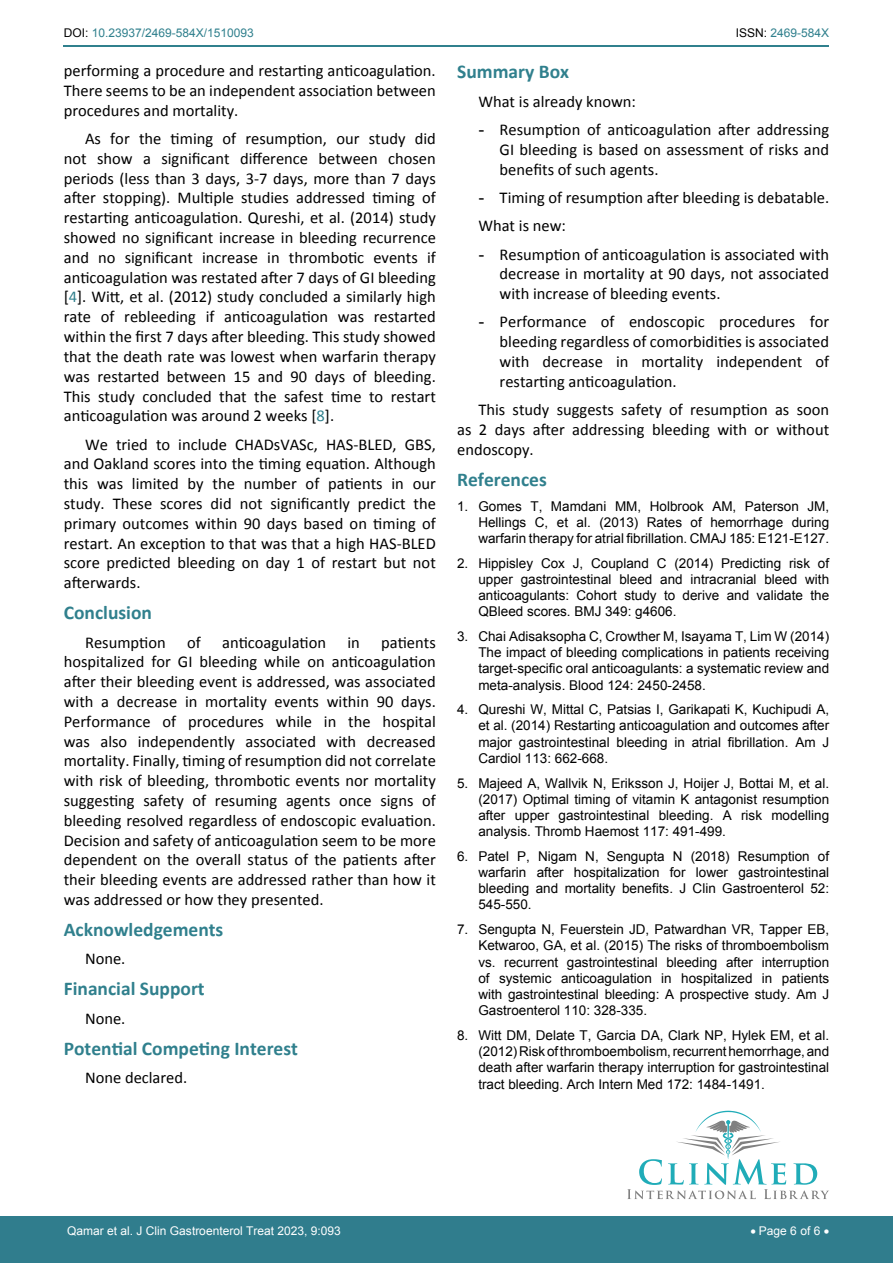
<style>
.page{position:relative;width:893px;height:1263px;background:#fff}
.page>*{position:absolute;margin:0;border:0;box-sizing:border-box;transform-origin:0 0}
.t1{font:700 19.5px "Calibri";color:#30808d}
.t2{font:16.5px/19.8px "Calibri";color:#000;text-align:justify}
.t3{font:13.5px/16.2px "Arial";color:#000;text-align:justify}
.t4{font:12px "Arial";color:#fff}
.t5{font:12px "Arial";color:#30808d}
.s1{color:#000}
.s2{color:#30808d}
.s3{font-family:"Times New Roman";font-size:18px}
</style>
<div class="page">
<hr style="left:64px;top:45px;width:765px;height:2px;background:#30808d">
<div style="left:0;top:1217px;width:893px;height:46px;background:#307d8d"></div>
<svg style="left:627px;top:1111px;width:202px;height:88px"></svg>
<p class="t5" style="left:64px;top:25px;width:192px"><span class="s1">DOI:</span> 10.23937/2469-584X/1510093</p>
<p class="t5" style="left:736px;top:25px;width:95px"><span class="s1">ISSN:</span> 2469-584X</p>
<p class="t2" style="left:64px;top:61px;width:374px">performing a procedure and restarting anticoagulation.<br>There seems to be an independent association between procedures and mortality.</p>
<p class="t2" style="left:64px;top:129px;width:374px;text-indent:21px">As for the timing of resumption, our study did not show a significant difference between chosen periods (less than 3 days, 3-7 days, more than 7 days after stopping). Multiple studies addressed timing of restarting anticoagulation. Qureshi, et al. (2014) study showed no significant increase in bleeding recurrence and no significant increase in thrombotic events if anticoagulation was restated after 7 days of GI bleeding [<span class="s2">4</span>]. Witt, et al. (2012) study concluded a similarly high rate of rebleeding if anticoagulation was restarted within the first 7 days after bleeding. This study showed that the death rate was lowest when warfarin therapy was restarted between 15 and 90 days of bleeding.<br>This study concluded that the safest time to restart anticoagulation was around 2 weeks [<span class="s2">8</span>].</p>
<p class="t2" style="left:64px;top:434px;width:374px;text-indent:21px">We tried to include CHADsVASc, HAS-BLED, GBS, and Oakland scores into the timing equation. Although this was limited by the number of patients in our study. These scores did not significantly predict the primary outcomes within 90 days based on timing of restart. An exception to that was that a high HAS-BLED score predicted bleeding on day 1 of restart but not afterwards.</p>
<p class="t1" style="left:64px;top:600px;width:90px">Conclusion</p>
<p class="t2" style="left:85px;top:632px;width:82px">Resumption</p>
<p class="t2" style="left:187px;top:632px;width:15px">of</p>
<p class="t2" style="left:222px;top:632px;width:105px">anticoagulation</p>
<p class="t2" style="left:347px;top:632px;width:14px">in</p>
<p class="t2" style="left:64px;top:632px;width:374px;text-indent:317px">patients hospitalized for GI bleeding while on anticoagulation after their bleeding event is addressed, was associated with a decrease in mortality events within 90 days.<br>Performance of procedures while in the hospital was also independently associated with decreased mortality. Finally, timing of resumption did not correlate with risk of bleeding, thrombotic events nor mortality suggesting safety of resuming agents once signs of bleeding resolved regardless of endoscopic evaluation.<br>Decision and safety of anticoagulation seem to be more dependent on the overall status of the patients after their bleeding events are addressed rather than how it was addressed or how they presented.</p>
<p class="t1" style="left:64px;top:917px;width:161px">Acknowledgements</p>
<p class="t2" style="left:85px;top:949px;width:42px">None.</p>
<p class="t1" style="left:64px;top:976px;width:142px">Financial Support</p>
<p class="t2" style="left:85px;top:1008px;width:42px">None.</p>
<p class="t1" style="left:64px;top:1036px;width:236px">Potential Competing Interest</p>
<p class="t2" style="left:85px;top:1067px;width:104px">None declared.</p>
<p class="t1" style="left:457px;top:59px;width:113px">Summary Box</p>
<p class="t2" style="left:478px;top:91px;width:159px">What is already known:</p>
<p class="t2" style="left:500px;top:120px;width:331px;text-indent:-21px"><span class="s3">-</span> Resumption of anticoagulation after addressing GI bleeding is based on assessment of risks and benefits of such agents.</p>
<p class="t2" style="left:478px;top:183px;width:352px;line-height:28.3px"><span class="s3">-</span> Timing of resumption after bleeding is debatable.<br>What is new:</p>
<p class="t2" style="left:500px;top:244px;width:331px;text-indent:-21px"><span class="s3">-</span> Resumption of anticoagulation is associated with decrease in mortality at 90 days, not associated with increase of bleeding events.</p>
<p class="t2" style="left:500px;top:312px;width:331px;text-indent:-21px"><span class="s3">-</span> Performance of endoscopic procedures for bleeding regardless of comorbidities is associated with decrease in mortality independent of restarting anticoagulation.</p>
<p class="t2" style="left:457px;top:400px;width:374px;text-indent:21px">This study suggests safety of resumption as soon as 2 days after addressing bleeding with or without endoscopy.</p>
<p class="t1" style="left:457px;top:467px;width:91px">References</p>
<p class="t3" style="left:478px;top:498px;width:352px;text-indent:-21px">1. Gomes T, Mamdani MM, Holbrook AM, Paterson JM, Hellings C, et al. (2013) Rates of hemorrhage during warfarin therapy for atrial fibrillation. CMAJ 185: E121-E127.</p>
<p class="t3" style="left:478px;top:555px;width:352px;text-indent:-21px">2. Hippisley Cox J, Coupland C (2014) Predicting risk of upper gastrointestinal bleed and intracranial bleed with anticoagulants: Cohort study to derive and validate the QBleed scores. BMJ 349: g4606.</p>
<p class="t3" style="left:478px;top:628px;width:352px;text-indent:-21px">3. Chai Adisaksopha C, Crowther M, Isayama T, Lim W (2014)<br>The impact of bleeding complications in patients receiving target-specific oral anticoagulants: a systematic review and meta-analysis. Blood 124: 2450-2458.</p>
<p class="t3" style="left:478px;top:701px;width:352px;text-indent:-21px">4. Qureshi W, Mittal C, Patsias I, Garikapati K, Kuchipudi A, et al. (2014) Restarting anticoagulation and outcomes after major gastrointestinal bleeding in atrial fibrillation. Am J Cardiol 113: 662-668.</p>
<p class="t3" style="left:478px;top:775px;width:352px;text-indent:-21px">5. Majeed A, Wallvik N, Eriksson J, Hoijer J, Bottai M, et al. (2017) Optimal timing of vitamin K antagonist resumption after upper gastrointestinal bleeding. A risk modelling analysis. Thromb Haemost 117: 491-499.</p>
<p class="t3" style="left:478px;top:848px;width:352px;text-indent:-21px">6. Patel P, Nigam N, Sengupta N (2018) Resumption of warfarin after hospitalization for lower gastrointestinal bleeding and mortality benefits. J Clin Gastroenterol 52:<br>545-550.</p>
<p class="t3" style="left:478px;top:921px;width:352px;text-indent:-21px">7. Sengupta N, Feuerstein JD, Patwardhan VR, Tapper EB, Ketwaroo, GA, et al. (2015) The risks of thromboembolism vs. recurrent gastrointestinal bleeding after interruption of systemic anticoagulation in hospitalized in patients with gastrointestinal bleeding: A prospective study. Am J Gastroenterol 110: 328-335.</p>
<p class="t3" style="left:478px;top:1027px;width:352px;text-indent:-21px">8. Witt DM, Delate T, Garcia DA, Clark NP, Hylek EM, et al. (2012) Risk of thromboembolism, recurrent hemorrhage, and death after warfarin therapy interruption for gastrointestinal tract bleeding. Arch Intern Med 172: 1484-1491.</p>
<p class="t4" style="left:67px;top:1223px;width:275px">Qamar et al. J Clin Gastroenterol Treat 2023, 9:093</p>
<p class="t4" style="left:750px;top:1223px;width:80px">• Page 6 of 6 •</p>
</div>
